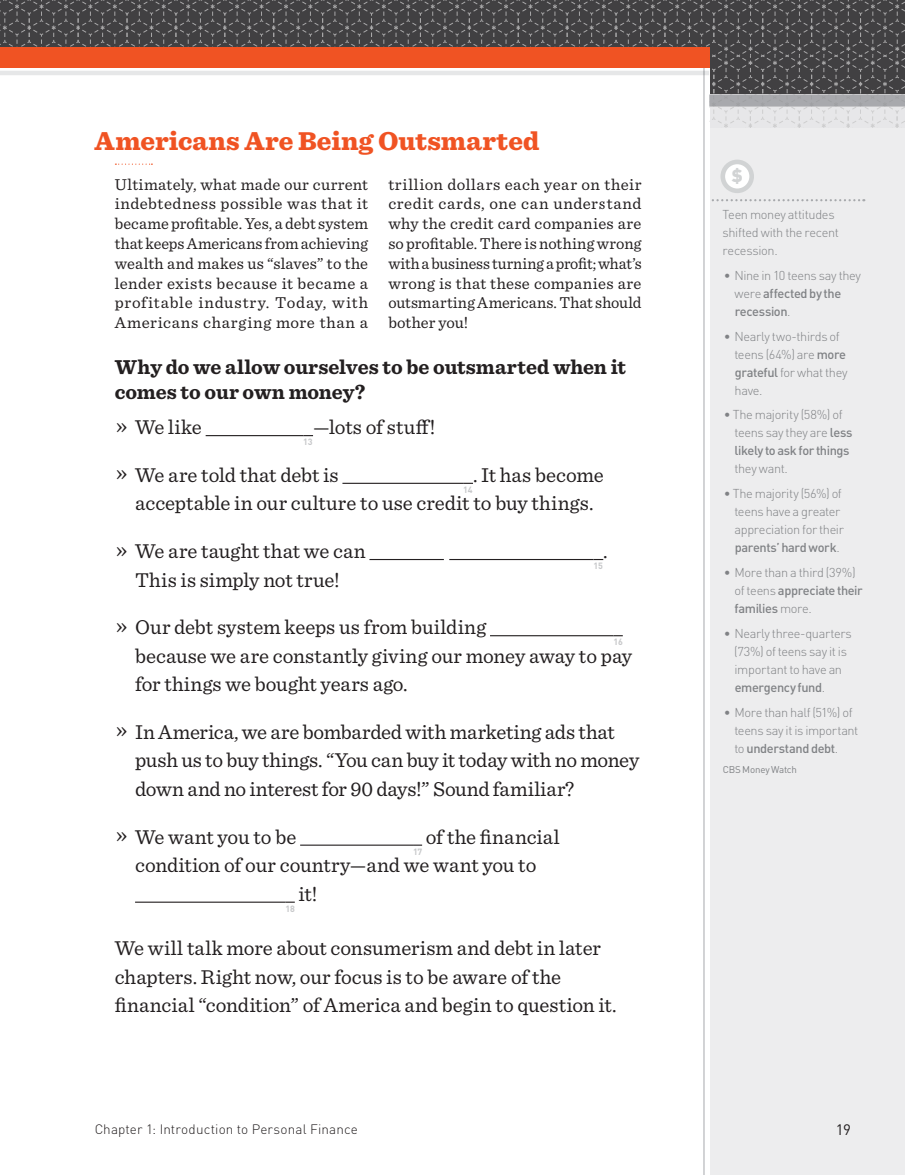
<style>
.page{position:relative;width:905px;height:1175px;background:#fff}
.page>*{position:absolute;margin:0;border:0;box-sizing:border-box;transform-origin:0 0}
.t1{font:900 27px "Sentinel";letter-spacing:.005em;color:#f05323}
.t2{font:21px/28.5px "Sentinel";letter-spacing:-.005em;color:#231f20}
.t3{font:700 21px/25.2px "Sentinel";color:#231f20}
.t4{font:900 17.4px "DIN Pro";color:#d1d3d4}
.t5{font:16.5px/19.8px "Sentinel";letter-spacing:.03em;color:#231f20;text-align:justify}
.t6{font:15px "DIN Pro";color:#231f20}
.t7{font:300 13.5px "DIN Pro";letter-spacing:.01em;color:#231f20}
.t8{font:300 12.75px/18px "DIN Pro";letter-spacing:-.025em;color:#808285}
.t9{font:9.75px "DIN Pro";letter-spacing:-.02em;color:#808285}
.t10{font:700 9px "DIN Pro";letter-spacing:-.03em;color:#c7c8ca}
.s1{font-size:24px}
.s2{font-weight:500}
</style>
<div class="page">
<div style="left:709px;top:94px;width:195px;height:1080px;background:#ededee"></div>
<svg style="left:709px;top:199px;width:155px;height:2px"></svg>
<div style="left:722px;top:162px;width:29px;height:29px;background:#fff;border-radius:50%"></div>
<div style="left:720px;top:160px;width:34px;height:33px;border:5px solid #d1d3d4;border-radius:50%"></div>
<hr style="left:703px;top:68px;width:1px;height:1106px;background:#a7a9ac">
<svg style="left:115px;top:164px;width:37px;height:1px"></svg>
<hr style="left:206px;top:435px;width:97px;height:1px;background:#231f20">
<hr style="left:342px;top:483px;width:121px;height:1px;background:#231f20">
<hr style="left:369px;top:559px;width:75px;height:1px;background:#231f20">
<hr style="left:449px;top:559px;width:144px;height:1px;background:#231f20">
<hr style="left:490px;top:635px;width:123px;height:1px;background:#231f20">
<hr style="left:300px;top:844px;width:113px;height:1px;background:#231f20">
<hr style="left:135px;top:901px;width:150px;height:1px;background:#231f20">
<svg style="left:0;top:0;width:904px;height:127px"></svg>
<p class="t1" style="left:94px;top:119px;width:446px">Americans Are Being Outsmarted</p>
<p class="t5" style="left:115px;top:173px;width:255px">Ultimately, what made our current indebtedness possible was that it became profitable. Yes, a debt system that keeps Americans from achieving wealth and makes us “slaves” to the lender exists because it became a profitable industry. Today, with Americans charging more than a</p>
<p class="t5" style="left:388px;top:173px;width:255px">trillion dollars each year on their credit cards, one can understand why the credit card companies are so profitable. There is nothing wrong with a business turning a profit; what’s wrong is that these companies are outsmarting Americans. That should bother you!</p>
<p class="t3" style="left:115px;top:353px;width:512px">Why do we allow ourselves to be outsmarted when it comes to our own money?</p>
<p class="t2" style="left:116px;top:411px;width:87px"><span class="s1">»</span> We like</p>
<p class="t10" style="left:303px;top:436px;width:11px">13</p>
<p class="t2" style="left:313px;top:411px;width:124px">—lots of stuff!</p>
<p class="t2" style="left:116px;top:459px;width:224px"><span class="s1">»</span> We are told that debt is</p>
<p class="t2" style="left:135px;top:459px;width:470px;text-indent:338px">. It has become acceptable in our culture to use credit to buy things.</p>
<p class="t2" style="left:116px;top:535px;width:251px"><span class="s1">»</span> We are taught that we can</p>
<p class="t10" style="left:593px;top:560px;width:11px">15</p>
<p class="t10" style="left:463px;top:484px;width:11px">14</p>
<p class="t2" style="left:603px;top:535px;width:6px">.</p>
<p class="t2" style="left:135px;top:564px;width:206px">This is simply not true!</p>
<p class="t2" style="left:116px;top:611px;width:372px"><span class="s1">»</span> Our debt system keeps us from building</p>
<p class="t10" style="left:613px;top:636px;width:11px">16</p>
<p class="t2" style="left:135px;top:640px;width:498px">because we are constantly giving our money away to pay for things we bought years ago.</p>
<p class="t2" style="left:135px;top:716px;width:505px;text-indent:-19px"><span class="s1">»</span> In America, we are bombarded with marketing ads that push us to buy things. “You can buy it today with no money down and no interest for 90 days!” Sound familiar?</p>
<p class="t2" style="left:116px;top:821px;width:182px"><span class="s1">»</span> We want you to be</p>
<p class="t10" style="left:413px;top:845px;width:11px">17</p>
<p class="t2" style="left:135px;top:821px;width:426px;text-indent:291px">of the financial condition of our country—and we want you to</p>
<p class="t10" style="left:285px;top:902px;width:11px">18</p>
<p class="t2" style="left:298px;top:878px;width:20px">it!</p>
<p class="t2" style="left:115px;top:932px;width:503px">We will talk more about consumerism and debt in later chapters. Right now, our focus is to be aware of the financial “condition” of America and begin to question it.</p>
<p class="t4" style="left:731px;top:164px;width:13px">$</p>
<p class="t8" style="left:722px;top:205px;width:118px">Teen money attitudes shifted with the recent recession.</p>
<p class="t8" style="left:734px;top:266px;width:128px;text-indent:-11px">• Nine in 10 teens say they were <span class="s2">affected by the recession</span>.</p>
<p class="t8" style="left:734px;top:326px;width:115px;text-indent:-11px">• Nearly two-thirds of teens (64%) are <span class="s2">more grateful</span> for what they have.</p>
<p class="t8" style="left:734px;top:405px;width:120px;text-indent:-11px">• The majority (58%) of teens say they are <span class="s2">less likely to ask for things</span></p>
<p class="t8" style="left:734px;top:459px;width:55px">they want.</p>
<p class="t8" style="left:734px;top:484px;width:111px;text-indent:-11px">• The majority (56%) of teens have a greater appreciation for their <span class="s2">parents’ hard work</span>.</p>
<p class="t8" style="left:734px;top:563px;width:130px;text-indent:-11px">• More than a third (39%) of teens <span class="s2">appreciate their families</span> more.</p>
<p class="t8" style="left:734px;top:623px;width:119px;text-indent:-10px">• Nearly three-quarters (73%) of teens say it is important to have an <span class="s2">emergency fund</span>.</p>
<p class="t8" style="left:734px;top:702px;width:126px;text-indent:-11px">• More than half (51%) of teens say it is important to <span class="s2">understand debt</span>.</p>
<p class="t9" style="left:722px;top:763px;width:76px">CBS Money Watch</p>
<p class="t7" style="left:94px;top:1119px;width:265px">Chapter 1: Introduction to Personal Finance</p>
<p class="t6" style="left:835px;top:1119px;width:17px">19</p>
</div>
